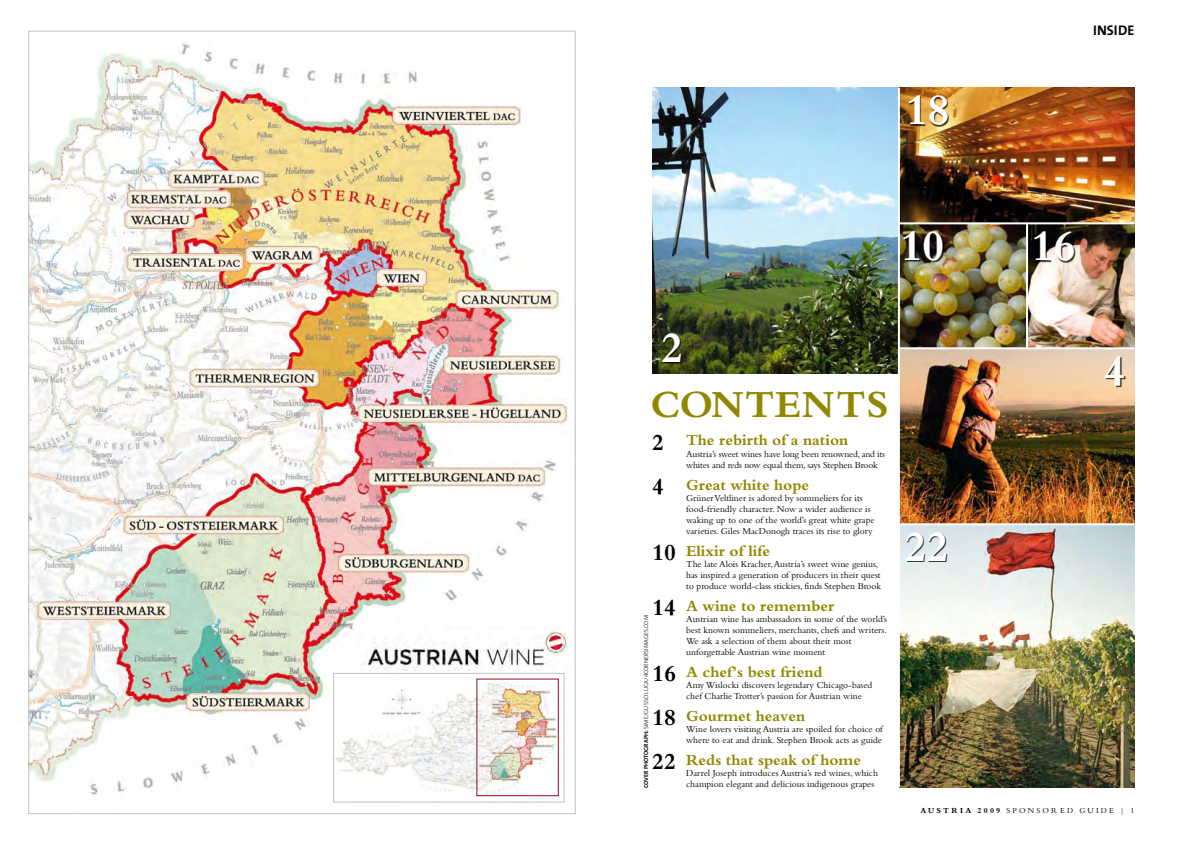
<style>
.page{position:relative;width:1191px;height:842px;background:#fff}
.page>*{position:absolute;margin:0;border:0;box-sizing:border-box;transform-origin:0 0}
.t1{font:700 45px "M Bembo";letter-spacing:-.01em;color:#fff}
.t2{font:700 40.1px "M Bembo";letter-spacing:.02em;color:#928800}
.t3{font:700 16px "M Bembo";color:#928800}
.t4{font:14px "The Sans Bold Caps";color:#000}
.t5{font:9.5px/11px "Bembo";color:#000}
.t6{font:8px "Bembo";letter-spacing:.285em;color:#000}
.t7{font:6px "The Sans Light Caps";color:#000}
.s1{font-size:24px;color:#000}
.s2{font-family:"The Sans";font-weight:700}
.s3{font-family:"The Sans";font-weight:300}
.s4{font-family:"M Bembo";font-weight:700}
</style>
<div class="page">
<img style="left:900px;top:224px;width:126px;height:123px">
<img style="left:1028px;top:224px;width:106px;height:123px">
<img style="left:900px;top:88px;width:234px;height:134px">
<img style="left:900px;top:525px;width:234px;height:262px">
<img style="left:30px;top:44px;width:539px;height:759px">
<img style="left:357px;top:627px;width:211px;height:44px">
<img style="left:335px;top:675px;width:227px;height:125px">
<div style="left:333px;top:673px;width:231px;height:129px;border:1px solid #c0c2c4"></div>
<div style="left:476px;top:678px;width:83px;height:118px;border:1px solid #930729"></div>
<div style="left:904px;top:232px;width:40px;height:31px;background:#000;opacity:.75"></div>
<div style="left:909px;top:96px;width:40px;height:31px;background:#000;opacity:.75"></div>
<div style="left:1035px;top:232px;width:40px;height:31px;background:#000;opacity:.75"></div>
<img style="left:652px;top:88px;width:246px;height:286px">
<img style="left:900px;top:349px;width:234px;height:174px">
<div style="left:663px;top:334px;width:20px;height:30px;background:#000;opacity:.75"></div>
<div style="left:1106px;top:357px;width:19px;height:30px;background:#000;opacity:.75"></div>
<div style="left:907px;top:532px;width:41px;height:30px;background:#000;opacity:.75"></div>
<h1 class="t1" style="left:905px;top:85px;width:46px">18</h1>
<h3 class="t4" style="left:1093px;top:19px;width:43px">INSIDE</h3>
<h1 class="t1" style="left:900px;top:221px;width:46px">10</h1>
<h1 class="t1" style="left:1031px;top:221px;width:46px">16</h1>
<h1 class="t1" style="left:661px;top:323px;width:24px">2</h1>
<h2 class="t2" style="left:650px;top:382px;width:240px">contents</h2>
<h3 class="t3" style="left:652px;top:431px;width:198px"><span class="s1">2</span> The rebirth of a nation</h3>
<p class="t5" style="left:686px;top:448px;width:200px">Austria’s sweet wines have long been renowned, and its whites and reds now equal them, says Stephen Brook</p>
<h3 class="t3" style="left:652px;top:476px;width:158px"><span class="s1">4</span> Great white hope</h3>
<p class="t5" style="left:686px;top:492px;width:190px">Grüner Veltliner is adored by sommeliers for its food-friendly character. Now a wider audience is waking up to one of the world’s great white grape varieties. Giles MacDonogh traces its rise to glory</p>
<h3 class="t3" style="left:652px;top:542px;width:119px"><span class="s1">10</span> Elixir of life</h3>
<p class="t5" style="left:686px;top:558px;width:196px">The late Alois Kracher, Austria’s sweet wine genius, has inspired a generation of producers in their quest to produce world-class stickies, finds Stephen Brook</p>
<h3 class="t3" style="left:652px;top:597px;width:184px"><span class="s1">14</span> A wine to remember</h3>
<p class="t5" style="left:686px;top:613px;width:202px">Austrian wine has ambassadors in some of the world’s best known sommeliers, merchants, chefs and writers.<br>We ask a selection of them about their most unforgettable Austrian wine moment</p>
<h3 class="t3" style="left:652px;top:663px;width:172px"><span class="s1">16</span> A chef’s best friend</h3>
<p class="t5" style="left:686px;top:679px;width:188px">Amy Wislocki discovers legendary Chicago-based chef Charlie Trotter’s passion for Austrian wine</p>
<h3 class="t3" style="left:652px;top:707px;width:155px"><span class="s1">18</span> Gourmet heaven</h3>
<p class="t5" style="left:686px;top:723px;width:198px">Wine lovers visiting Austria are spoiled for choice of where to eat and drink. Stephen Brook acts as guide</p>
<h3 class="t3" style="left:652px;top:751px;width:210px"><span class="s1">22</span> Reds that speak of home</h3>
<p class="t5" style="left:686px;top:767px;width:193px">Darrel Joseph introduces Austria’s red wines, which champion elegant and delicious indigenous grapes</p>
<p class="t7" style="left:641px;top:788px;width:174px;rotate:-90deg"><span class="s2">cover photograph:</span> <span class="s3">SIM</span>E/Gusso Luca/4corne rsimages.com</p>
<h1 class="t1" style="left:904px;top:522px;width:46px">22</h1>
<h1 class="t1" style="left:1103px;top:346px;width:24px">4</h1>
<p class="t6" style="left:920px;top:806px;width:215px"><span class="s4">austria 2009</span> s pons ored g uid e | 1</p>
</div>
